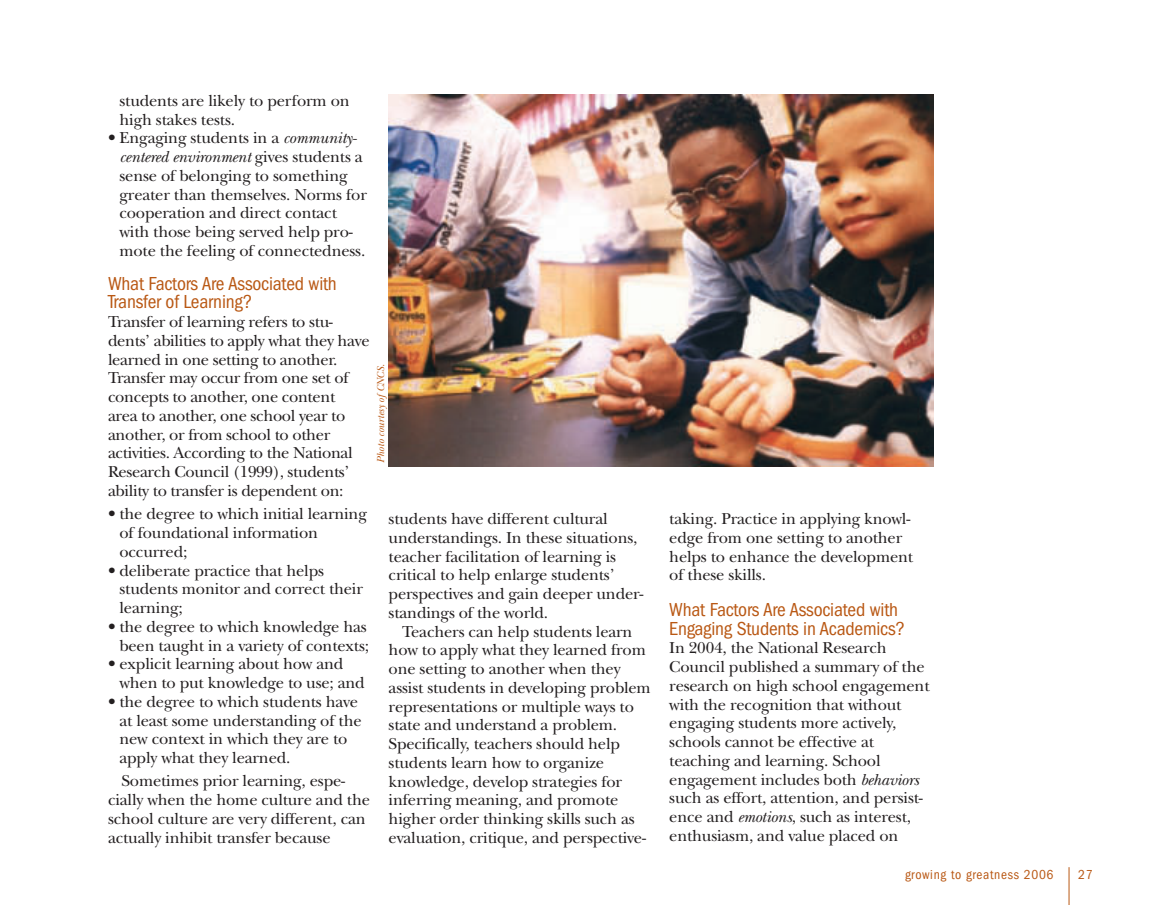
<style>
.page{position:relative;width:1175px;height:905px;background:#fff}
.page>*{position:absolute;margin:0;border:0;box-sizing:border-box;transform-origin:0 0}
.t1{font:condensed 19.5px/18px "ITC Franklin Gothic Std";letter-spacing:-.01em;color:#b95814}
.t2{font:16.5px/18.8px "New Baskerville Std";letter-spacing:-.01em;color:#231f20}
.t3{font:condensed 13.5px "ITC Franklin Gothic Std";letter-spacing:.05em;color:#b95814}
.t4{font:italic 10.5px "New Baskerville Std";color:#b95814}
.s1{font-style:italic}
</style>
<div class="page">
<hr style="left:1068px;top:867px;width:1px;height:37px;background:#b95814">
<img style="left:388px;top:94px;width:545px;height:372px">
<p class="t2" style="left:119px;top:93px;width:232px">students are likely to perform on high stakes tests.</p>
<p class="t2" style="left:119px;top:130px;width:249px;text-indent:-11px">• Engaging students in a <span class="s1">community&shy;centered environment</span> gives students a sense of belonging to something greater than themselves. Norms for cooperation and direct contact with those being served help pro&shy;mote the feeling of connectedness.</p>
<p class="t1" style="left:108px;top:277px;width:230px">What Factors Are Associated with<br>Transfer of Learning?</p>
<p class="t2" style="left:108px;top:314px;width:263px">Transfer of learning refers to stu&shy;dents’ abilities to apply what they have learned in one setting to another.<br>Transfer may occur from one set of concepts to another, one content<br>area to another, one school year to another, or from school to other activities. According to the National Research Council (1999), students’ ability to transfer is dependent on:</p>
<p class="t2" style="left:119px;top:506px;width:249px;text-indent:-11px">• the degree to which initial learning of foundational information occurred;</p>
<p class="t2" style="left:119px;top:562px;width:245px;text-indent:-11px">• deliberate practice that helps students monitor and correct their learning;</p>
<p class="t2" style="left:108px;top:618px;width:262px;text-align:right">• the degree to which knowledge has been taught in a variety of contexts;</p>
<p class="t2" style="left:119px;top:656px;width:247px;text-indent:-11px">• explicit learning about how and when to put knowledge to use; and</p>
<p class="t2" style="left:119px;top:693px;width:244px;text-indent:-11px">• the degree to which students have at least some understanding of the new context in which they are to apply what they learned.</p>
<p class="t2" style="left:108px;top:773px;width:263px;text-indent:13px">Sometimes prior learning, espe&shy;cially when the home culture and the school culture are very different, can actually inhibit transfer because</p>
<p class="t4" style="left:376px;top:463px;width:100px;rotate:-90deg">Photo courtesy of CNCS.</p>
<p class="t2" style="left:388px;top:511px;width:221px">students have different cultural</p>
<p class="t2" style="left:388px;top:529px;width:250px">understandings. In these situations,</p>
<p class="t2" style="left:388px;top:548px;width:229px">teacher facilitation of learning is</p>
<p class="t2" style="left:388px;top:567px;width:227px">critical to help enlarge students’</p>
<p class="t2" style="left:388px;top:586px;width:256px">perspectives and gain deeper under-</p>
<p class="t2" style="left:388px;top:604px;width:161px">standings of the world.</p>
<p class="t2" style="left:402px;top:623px;width:232px">Teachers can help students learn</p>
<p class="t2" style="left:388px;top:642px;width:259px">how to apply what they learned from</p>
<p class="t2" style="left:388px;top:661px;width:233px">one setting to another when they</p>
<p class="t2" style="left:388px;top:679px;width:264px">assist students in developing problem</p>
<p class="t2" style="left:388px;top:698px;width:247px">representations or multiple ways to</p>
<p class="t2" style="left:388px;top:717px;width:230px">state and understand a problem.</p>
<p class="t2" style="left:388px;top:736px;width:233px">Specifically, teachers should help</p>
<p class="t2" style="left:388px;top:754px;width:217px">students learn how to organize</p>
<p class="t2" style="left:388px;top:773px;width:235px">knowledge, develop strategies for</p>
<p class="t2" style="left:388px;top:792px;width:231px">inferring meaning, and promote</p>
<p class="t2" style="left:388px;top:811px;width:248px">higher order thinking skills such as</p>
<p class="t2" style="left:388px;top:829px;width:259px">evaluation, critique, and perspective-</p>
<p class="t2" style="left:669px;top:511px;width:245px">taking. Practice in applying knowl&shy;edge from one setting to another helps to enhance the development of these skills.</p>
<p class="t1" style="left:669px;top:602px;width:237px;line-height:18.8px">What Factors Are Associated with<br>Engaging Students in Academics?</p>
<p class="t2" style="left:669px;top:640px;width:262px">In 2004, the National Research Council published a summary of the research on high school engagement with the recognition that without engaging students more actively, schools cannot be effective at teaching and learning. School engagement includes both <span class="s1">behaviors </span>such as effort, attention, and persist&shy;ence and <span class="s1">emotions</span>, such as interest, enthusiasm, and value placed on</p>
<p class="t3" style="left:905px;top:869px;width:150px">growing to greatness 2006</p>
<p class="t3" style="left:1078px;top:869px;width:16px">27</p>
</div>
